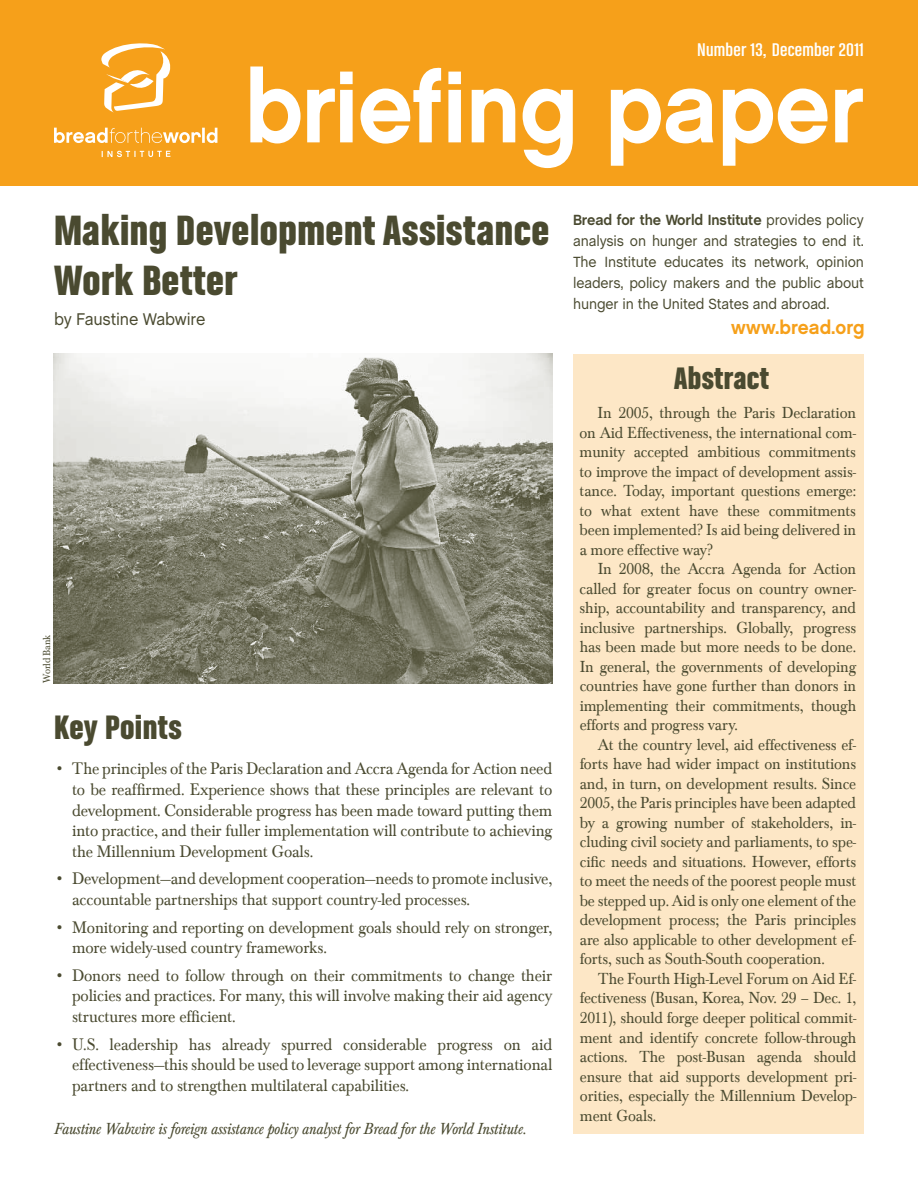
<style>
.page{position:relative;width:918px;height:1188px;background:#fff}
.page>*{position:absolute;margin:0;border:0;box-sizing:border-box;transform-origin:0 0}
.t1{font:102px "Chalet New York Nineteen Sixty";letter-spacing:-.01em;color:#fff;scale:.93 1}
.t2{font:45px/49.5px "Chalet Comprime Hong Kong Sixty";letter-spacing:.01em;color:#4a4a30;scale:1.1 1}
.t3{font:36px "Chalet Comprime Hong Kong Sixty";letter-spacing:.01em;color:#4a4a30;scale:1.1 1}
.t4{font:33px "Chalet Comprime Hong Kong Sixty";letter-spacing:.01em;color:#4a4a30;scale:1.1 1}
.t5{font:19.5px "Chalet Comprime Cologne Sixty";letter-spacing:.01em;color:#fff;scale:1.15 1}
.t6{font:19.5px "Chalet New York Nineteen Sixty";color:#f6a01a;scale:.96 1}
.t7{font:17.25px/20.7px "Baskerville Com";letter-spacing:-.01em;color:#4a4a30;text-align:justify;scale:.95 1}
.t8{font:17.25px "Chalet";letter-spacing:-.01em;color:#4a4a30;scale:.95 1}
.t9{font:16.5px/19.5px "Baskerville Com";letter-spacing:-.01em;color:#4a4a30;text-align:justify;scale:.95 1}
.t10{font:italic 16.5px "Baskerville Com";letter-spacing:-.01em;color:#4a4a30;scale:.95 1}
.t11{font:15px/21px "Chalet";letter-spacing:-.01em;color:#4a4a30;text-align:justify;scale:.95 1}
.t12{font:10.5px "Baskerville Com";letter-spacing:-.01em;color:#4a4a30;scale:.95 1}
.s1{font-weight:700}
</style>
<div class="page">
<div style="left:573px;top:354px;width:291px;height:780px;background:#fde7c6"></div>
<div style="left:0;top:0;width:918px;height:186px;background:#f6a01a"></div>
<svg style="left:101px;top:43px;width:70px;height:70px"></svg>
<svg style="left:102px;top:151px;width:68px;height:6px"></svg>
<svg style="left:54px;top:128px;width:147px;height:15px"></svg>
<hr style="left:202px;top:128px;width:3px;height:15px;background:#fff">
<svg style="left:207px;top:128px;width:10px;height:15px"></svg>
<img style="left:54px;top:353px;width:498px;height:331px">
<p class="t5" style="left:697px;top:39px;width:147px">Number 13, December 2011</p>
<h1 class="t1" style="left:245px;top:43px;width:667px">briefing paper</h1>
<h2 class="t2" style="left:54px;top:204px;width:452px">Making Development Assistance<br>Work Better</h2>
<p class="t8" style="left:54px;top:309px;width:161px">by Faustine Wabwire</p>
<p class="t12" style="left:41px;top:683px;width:53px;rotate:-90deg">World Bank</p>
<h3 class="t3" style="left:54px;top:706px;width:118px">Key Points</h3>
<p class="t7" style="left:72px;top:759px;width:507px;text-indent:-18px">• The principles of the Paris Declaration and Accra Agenda for Action need to be reaffirmed. Experience shows that these principles are relevant to development. Considerable progress has been made toward putting them into practice, and their fuller implementation will contribute to achieving the Millennium Development Goals.</p>
<p class="t7" style="left:72px;top:869px;width:507px;text-indent:-18px">• Development—and development cooperation—needs to promote inclusive, accountable partnerships that support country-led processes.</p>
<p class="t7" style="left:72px;top:917px;width:507px;text-indent:-18px">• Monitoring and reporting on development goals should rely on stronger, more widely-used country frameworks.</p>
<p class="t7" style="left:72px;top:965px;width:507px;text-indent:-18px">• Donors need to follow through on their commitments to change their policies and practices. For many, this will involve making their aid agency structures more efficient.</p>
<p class="t7" style="left:72px;top:1034px;width:507px;text-indent:-18px">• U.S. leadership has already spurred considerable progress on aid effectiveness—this should be used to leverage support among international partners and to strengthen multilateral capabilities.</p>
<p class="t10" style="left:54px;top:1119px;width:499px">Faustine Wabwire is foreign assistance policy analyst for Bread for the World Institute.</p>
<p class="t11" style="left:573px;top:210px;width:308px"><span class="s1">Bread for the World Institute</span> provides policy analysis on hunger and strategies to end it.<br>The Institute educates its network, opinion leaders, policy makers and the public about hunger in the United States and abroad.</p>
<p class="t6" style="left:731px;top:315px;width:140px">www.bread.org</p>
<h3 class="t4" style="left:674px;top:359px;width:88px">Abstract</h3>
<p class="t9" style="left:580px;top:404px;width:293px;text-indent:18px">In 2005, through the Paris Declaration on Aid Effectiveness, the international com&shy;munity accepted ambitious commitments to improve the impact of development assis&shy;tance. Today, important questions emerge: to what extent have these commitments been implemented? Is aid being delivered in a more effective way?</p>
<p class="t9" style="left:580px;top:560px;width:293px;text-indent:18px">In 2008, the Accra Agenda for Action called for greater focus on country owner&shy;ship, accountability and transparency, and inclusive partnerships. Globally, progress has been made but more needs to be done.<br>In general, the governments of developing countries have gone further than donors in implementing their commitments, though efforts and progress vary.</p>
<p class="t9" style="left:580px;top:735px;width:293px;text-indent:18px">At the country level, aid effectiveness ef&shy;forts have had wider impact on institutions and, in turn, on development results. Since 2005, the Paris principles have been adapted by a growing number of stakeholders, in&shy;cluding civil society and parliaments, to spe&shy;cific needs and situations. However, efforts to meet the needs of the poorest people must be stepped up. Aid is only one element of the development process; the Paris principles are also applicable to other development ef&shy;forts, such as South-South cooperation.</p>
<p class="t9" style="left:580px;top:969px;width:293px;text-indent:18px">The Fourth High-Level Forum on Aid Ef&shy;fectiveness (Busan, Korea, Nov. 29 – Dec. 1, 2011), should forge deeper political commit&shy;ment and identify concrete follow-through actions. The post-Busan agenda should ensure that aid supports development pri&shy;orities, especially the Millennium Develop&shy;ment Goals.</p>
</div>
